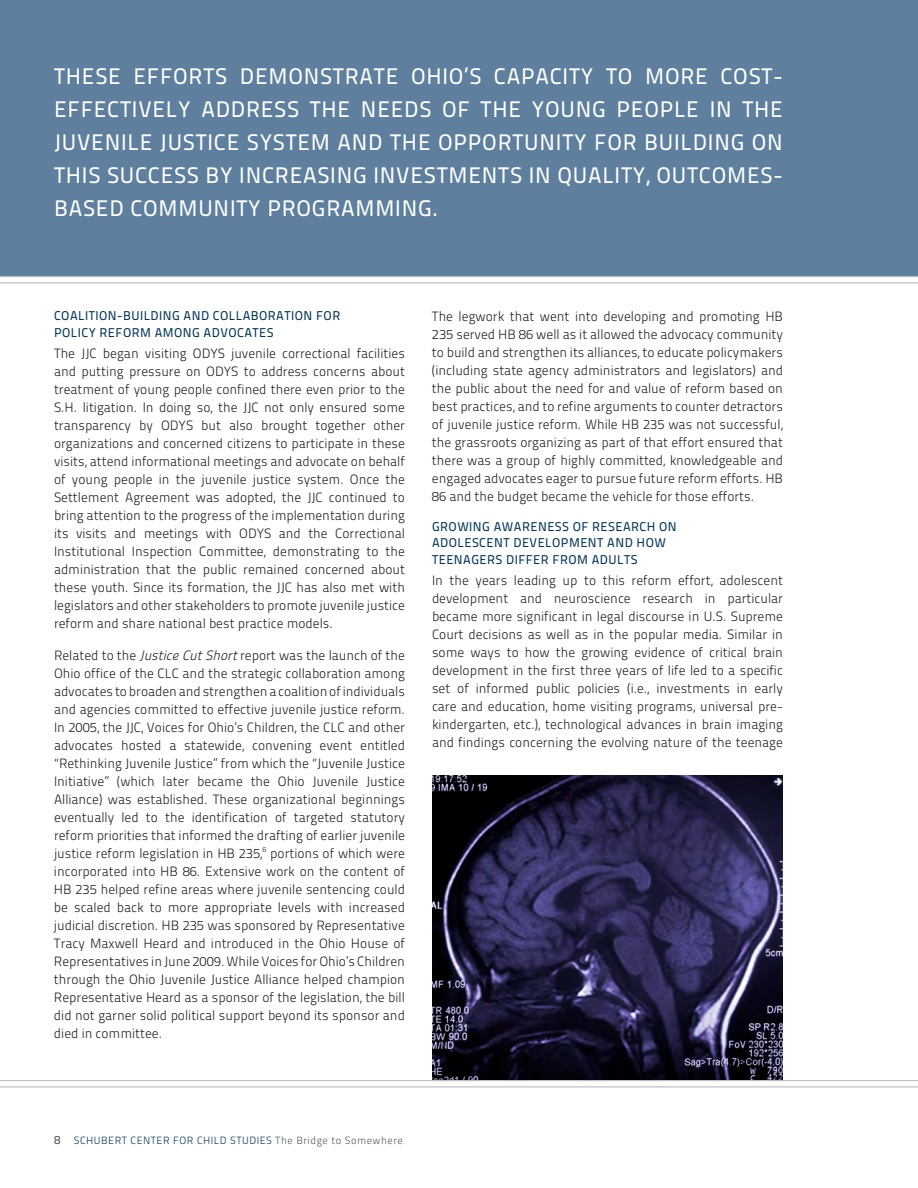
<style>
.page{position:relative;width:918px;height:1188px;background:#fff}
.page>*{position:absolute;margin:0;border:0;box-sizing:border-box;transform-origin:0 0}
.Call_outs{font:22.5px/33px "Titillium Maps 26 L 500 wt";letter-spacing:.035em;color:#fff;text-align:justify}
.Body_copy{font:13.5px/18px "Titillium Maps 26 L 250 wt";color:#231f20;text-align:justify}
.Subhead_2{font:12.75px/16.5px "Titillium Maps 26 L 500 wt";letter-spacing:.035em;color:#003557}
.t1{font:10.5px "Titillium Maps 26 L 250 wt";letter-spacing:.05em;color:#003557}
.s1{font-family:"Titillitalic 250 wt"}
.s2{font-family:"Titillium Maps 26 L 500 wt";font-size:12px;color:#51595c}
.s3{color:#51595c}
</style>
<div class="page">
<hr style="left:0;top:276px;width:918px;height:1px;background:#bdc1c3">
<hr style="left:0;top:282px;width:918px;height:2px;background:#bdc1c3">
<div style="left:0;top:0;width:918px;height:276px;background:#5e7f9d"></div>
<img style="left:432px;top:776px;width:351px;height:304px">
<hr style="left:0;top:1080px;width:918px;height:1px;background:#bdc1c3">
<hr style="left:0;top:1086px;width:918px;height:1px;background:#bdc1c3">
<p class="Call_outs" style="left:54px;top:59px;width:730px">THESE EFFORTS DEMONSTRATE OHIO’S CAPACITY TO MORE COST-EFFECTIVELY ADDRESS THE NEEDS OF THE YOUNG PEOPLE IN THE JUVENILE JUSTICE SYSTEM AND THE OPPORTUNITY FOR BUILDING ON THIS SUCCESS BY INCREASING INVESTMENTS IN QUALITY, OUTCOMES-BASED COMMUNITY PROGRAMMING.</p>
<p class="Subhead_2" style="left:54px;top:307px;width:288px">COALITION-BUILDING AND COLLABORATION FOR<br>POLICY REFORM AMONG ADVOCATES</p>
<p class="Body_copy" style="left:54px;top:344px;width:353px">The JJC began visiting ODYS juvenile correctional facilities and putting pressure on ODYS to address concerns about treatment of young people confined there even prior to the S.H. litigation. In doing so, the JJC not only ensured some transparency by ODYS but also brought together other organizations and concerned citizens to participate in these visits, attend informational meetings and advocate on behalf of young people in the juvenile justice system. Once the Settlement Agreement was adopted, the JJC continued to bring attention to the progress of the implementation during its visits and meetings with ODYS and the Correctional Institutional Inspection Committee, demonstrating to the administration that the public remained concerned about these youth. Since its formation, the JJC has also met with legislators and other stakeholders to promote juvenile justice reform and share national best practice models.</p>
<p class="Body_copy" style="left:54px;top:645px;width:353px">Related to the <span class="s1">Justice Cut Short</span> report was the launch of the Ohio office of the CLC and the strategic collaboration among advocates to broaden and strengthen a coalition of individuals and agencies committed to effective juvenile justice reform.<br>In 2005, the JJC, Voices for Ohio’s Children, the CLC and other advocates hosted a statewide, convening event entitled “Rethinking Juvenile Justice” from which the “Juvenile Justice Initiative” (which later became the Ohio Juvenile Justice Alliance) was established. These organizational beginnings eventually led to the identification of targeted statutory reform priorities that informed the drafting of earlier juvenile justice reform legislation in HB 235,<sup>6</sup> portions of which were incorporated into HB 86. Extensive work on the content of HB 235 helped refine areas where juvenile sentencing could be scaled back to more appropriate levels with increased judicial discretion. HB 235 was sponsored by Representative Tracy Maxwell Heard and introduced in the Ohio House of Representatives in June 2009. While Voices for Ohio’s Children through the Ohio Juvenile Justice Alliance helped champion Representative Heard as a sponsor of the legislation, the bill did not garner solid political support beyond its sponsor and died in committee.</p>
<p class="Body_copy" style="left:432px;top:306px;width:353px">The legwork that went into developing and promoting HB 235 served HB 86 well as it allowed the advocacy community to build and strengthen its alliances, to educate policymakers (including state agency administrators and legislators) and the public about the need for and value of reform based on best practices, and to refine arguments to counter detractors of juvenile justice reform. While HB 235 was not successful, the grassroots organizing as part of that effort ensured that there was a group of highly committed, knowledgeable and engaged advocates eager to pursue future reform efforts. HB 86 and the budget became the vehicle for those efforts.</p>
<p class="Subhead_2" style="left:432px;top:517px;width:246px">GROWING AWARENESS OF RESEARCH ON<br>ADOLESCENT DEVELOPMENT AND HOW<br>TEENAGERS DIFFER FROM ADULTS</p>
<p class="Body_copy" style="left:432px;top:571px;width:353px">In the years leading up to this reform effort, adolescent development and neuroscience research in particular became more significant in legal discourse in U.S. Supreme Court decisions as well as in the popular media. Similar in some ways to how the growing evidence of critical brain development in the first three years of life led to a specific set of informed public policies (i.e., investments in early care and education, home visiting programs, universal pre&shy;kindergarten, etc.), technological advances in brain imaging and findings concerning the evolving nature of the teenage</p>
<p class="t1" style="left:54px;top:1132px;width:350px"><span class="s2">8</span> SCHUBERT CENTER FOR CHILD STUDIES <span class="s3">The Bridge to Somewhere</span></p>
</div>
